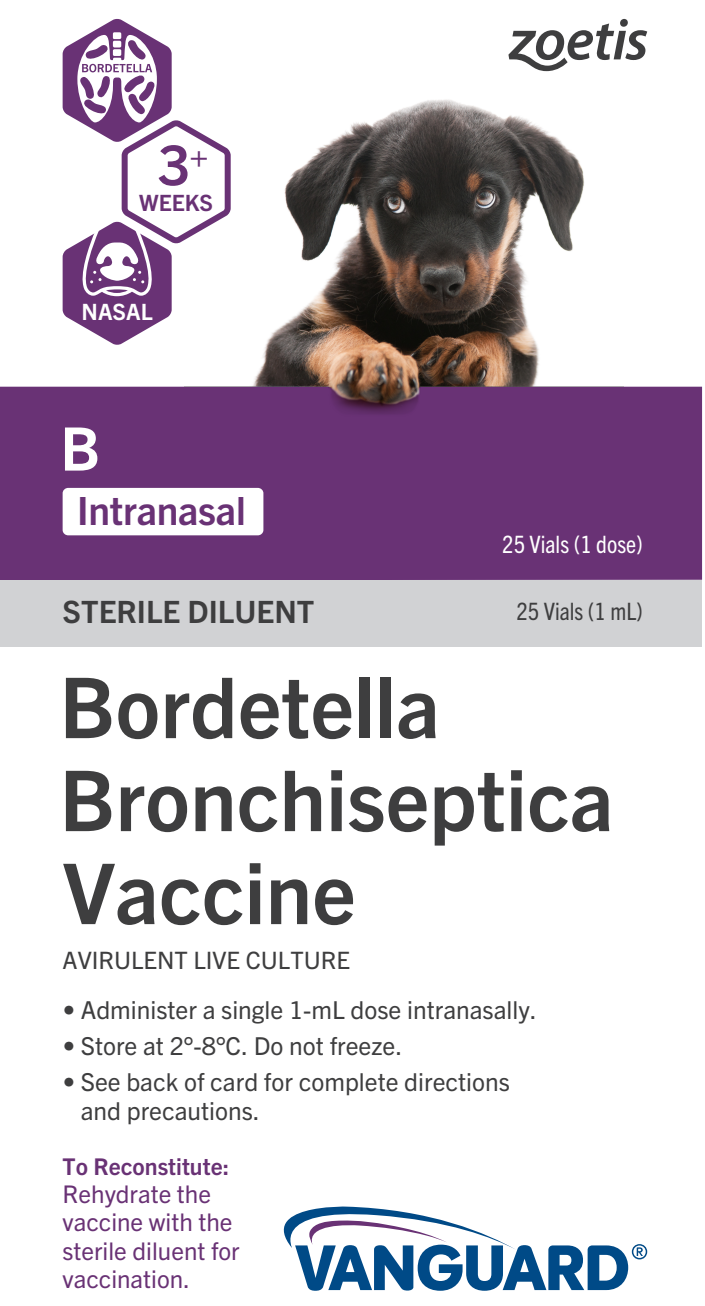
<style>
.page{position:relative;width:705px;height:1306px;background:#fff}
.page>*{position:absolute;margin:0;border:0;box-sizing:border-box;transform-origin:0 0}
.t1{font:700 84px/93px "Trade Gothic Next LT Pro";color:#3e3e3f}
.t2{font:700 60px "Trade Gothic Next LT Pro";color:#fff}
.t3{font:700 54.9px "Trade Gothic Next LT Pro";color:#693275}
.t4{font:700 39px "Trade Gothic Next LT Pro";letter-spacing:-.005em;color:#693275}
.t5{font:700 30.9px "Trade Gothic Next LT Pro";color:#3e3e3f}
.t6{font:24.6px/29.7px "Trade Gothic Next LT Pro";color:#3e3e3f}
.t7{font:24.3px/28.2px "Trade Gothic Next LT Pro";color:#693275}
.t8{font:24px "Trade Gothic Next LT Pro";color:#3e3e3f}
.t9{font:condensed 24px "Trade Gothic Next LT Pro";color:#fff}
.t10{font:condensed 24px "Trade Gothic Next LT Pro";color:#3e3e3f}
.t11{font:700 23.1px "Trade Gothic Next LT Pro";color:#693275}
.t12{font:700 22.5px "Trade Gothic Next LT Pro";color:#693275}
.t13{font:700 22.5px "Trade Gothic Next LT Pro";color:#fff}
</style>
<div class="page">
<div style="left:0;top:387px;width:702px;height:193px;background:#693275"></div>
<div style="left:0;top:580px;width:702px;height:66px;background:#d1d2d4"></div>
<img style="left:184px;top:19px;width:439px;height:417px">
<svg style="left:63px;top:19px;width:168px;height:326px"></svg>
<div style="left:63px;top:488px;width:200px;height:47px;background:#fff;border-radius:5px"></div>
<div style="left:620px;top:19px;width:7px;height:8px;background:#3e3e3f;border-radius:50%"></div>
<svg style="left:508px;top:23px;width:139px;height:48px"></svg>
<svg style="left:283px;top:1206px;width:364px;height:85px"></svg>
<h3 class="t3" style="left:158px;top:127px;width:51px">3<sup>+</sup></h3>
<p class="t12" style="left:139px;top:187px;width:75px">WEEKS</p>
<p class="t13" style="left:82px;top:297px;width:73px">NASAL</p>
<h2 class="t2" style="left:60px;top:407px;width:42px">B</h2>
<h3 class="t4" style="left:77px;top:483px;width:170px">Intranasal</h3>
<p class="t5" style="left:63px;top:590px;width:253px">STERILE DILUENT</p>
<p class="t9" style="left:502px;top:528px;width:142px">25 Vials (1 dose)</p>
<p class="t10" style="left:516px;top:595px;width:128px">25 Vials (1 mL)</p>
<h1 class="t1" style="left:59px;top:655px;width:555px">Bordetella<br>Bronchiseptica<br>Vaccine</h1>
<p class="t8" style="left:63px;top:944px;width:289px">AVIRULENT LIVE CULTURE</p>
<p class="t6" style="left:63px;top:994px;width:475px">• Administer a single 1-mL dose intranasally.</p>
<p class="t6" style="left:63px;top:1029px;width:341px">• Store at 2°-8°C. Do not freeze.</p>
<p class="t6" style="left:81px;top:1065px;width:430px;text-indent:-18px">• See back of card for complete directions and precautions.</p>
<p class="t11" style="left:63px;top:1150px;width:168px">To Reconstitute:</p>
<p class="t7" style="left:63px;top:1179px;width:178px">Rehydrate the vaccine with the sterile diluent for vaccination.</p>
</div>
